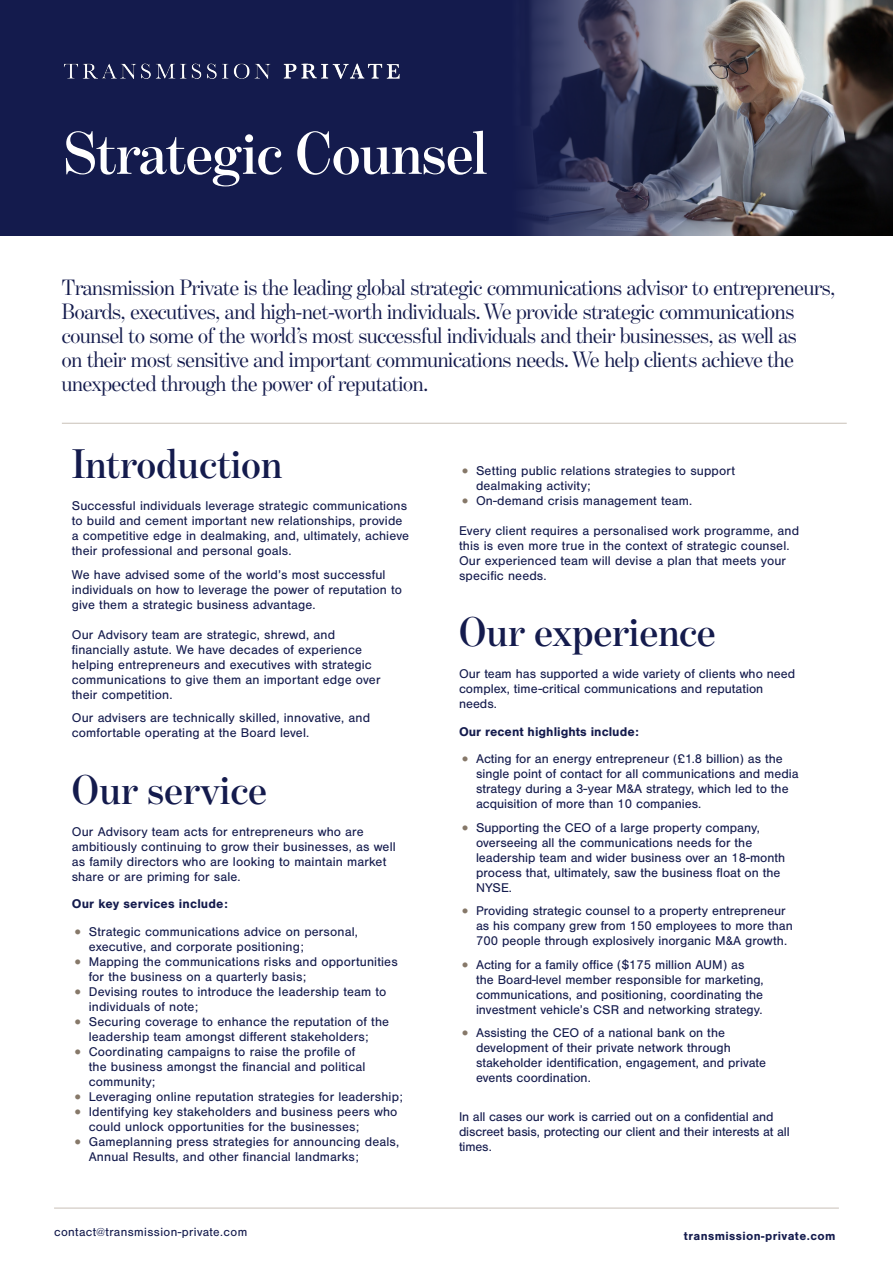
<style>
.page{position:relative;width:893px;height:1263px;background:#fff}
.page>*{position:absolute;margin:0;border:0;box-sizing:border-box;transform-origin:0 0}
.Heading{font:600 61.35px "Benton Mod Disp";color:#fff}
.Bullets{font:600 42px "Benton Mod Disp";letter-spacing:.01em;color:#141b4d}
.Body_copy{font:22.5px/24px "Benton Mod Disp";letter-spacing:-.01em;color:#141b4d}
.Bullets-2{font:13.2px/15px "Nimbus San";letter-spacing:.01em;color:#141b4d}
.Bullets-3{font:13.2px/15px "Nimbus San";letter-spacing:-.01em;color:#141b4d}
.Bullets-4{font:700 13.2px "Nimbus San";letter-spacing:.005em;color:#141b4d}
.Body_copy-2{font:12.3px "Nimbus San";letter-spacing:.03em;color:#141b4d}
.Body_copy-3{font:700 12.3px "Nimbus San";letter-spacing:.03em;color:#141b4d}
.s1{font-size:18px;color:#867869}
</style>
<div class="page">
<hr style="left:54px;top:1208px;width:785px;height:1px;background:#c8c0b7">
<img style="left:749px;top:0;width:144px;height:236px">
<svg style="left:0;top:0;width:749px;height:236px;fill:#141b4d"></svg>
<hr style="left:62px;top:423px;width:785px;height:1px;background:#c8c0b7">
<img style="left:63px;top:54px;width:346px;height:32px">
<p class="Heading" style="left:63px;top:119px;width:426px">Strategic Counsel</p>
<p class="Body_copy" style="left:62px;top:275px;width:775px">Transmission Private is the leading global strategic communications advisor to entrepreneurs, Boards, executives, and high-net-worth individuals. We provide strategic communications counsel to some of the world’s most successful individuals and their businesses, as well as<br>on their most sensitive and important communications needs. We help clients achieve the unexpected through the power of reputation.</p>
<p class="Bullets" style="left:72px;top:441px;width:211px">Introduction</p>
<p class="Bullets-2" style="left:72px;top:499px;width:339px">Successful individuals leverage strategic communications to build and cement important new relationships, provide a competitive edge in dealmaking, and, ultimately, achieve their professional and personal goals.</p>
<p class="Bullets-2" style="left:72px;top:567px;width:332px">We have advised some of the world’s most successful individuals on how to leverage the power of reputation to give them a strategic business advantage.</p>
<p class="Bullets-2" style="left:72px;top:627px;width:310px">Our Advisory team are strategic, shrewd, and financially astute. We have decades of experience helping entrepreneurs and executives with strategic communications to give them an important edge over their competition.</p>
<p class="Bullets-2" style="left:72px;top:711px;width:300px">Our advisers are technically skilled, innovative, and comfortable operating at the Board level.</p>
<p class="Bullets" style="left:72px;top:766px;width:196px">Our service</p>
<p class="Bullets-2" style="left:72px;top:824px;width:325px">Our Advisory team acts for entrepreneurs who are ambitiously continuing to grow their businesses, as well as family directors who are looking to maintain market share or are priming for sale.</p>
<p class="Bullets-4" style="left:72px;top:896px;width:158px">Our key services include:</p>
<p class="Bullets-2" style="left:89px;top:924px;width:271px;text-indent:-17px"><span class="s1">•</span> Strategic communications advice on personal, executive, and corporate positioning;</p>
<p class="Bullets-2" style="left:89px;top:954px;width:310px;text-indent:-17px"><span class="s1">•</span> Mapping the communications risks and opportunities for the business on a quarterly basis;</p>
<p class="Bullets-2" style="left:89px;top:984px;width:299px;text-indent:-17px"><span class="s1">•</span> Devising routes to introduce the leadership team to individuals of note;</p>
<p class="Bullets-2" style="left:72px;top:1014px;width:319px;text-align:center"><span class="s1">•</span> Securing coverage to enhance the reputation of the leadership team amongst different stakeholders;</p>
<p class="Bullets-2" style="left:89px;top:1044px;width:278px;text-indent:-17px"><span class="s1">•</span> Coordinating campaigns to raise the profile of the business amongst the financial and political community;</p>
<p class="Bullets-2" style="left:72px;top:1089px;width:333px"><span class="s1">•</span> Leveraging online reputation strategies for leadership;</p>
<p class="Bullets-2" style="left:89px;top:1104px;width:310px;text-indent:-17px"><span class="s1">•</span> Identifying key stakeholders and business peers who could unlock opportunities for the businesses;</p>
<p class="Bullets-2" style="left:89px;top:1134px;width:312px;text-indent:-17px"><span class="s1">•</span> Gameplanning press strategies for announcing deals,<br>Annual Results, and other financial landmarks;</p>
<p class="Bullets-2" style="left:476px;top:463px;width:261px;text-indent:-17px"><span class="s1">•</span> Setting public relations strategies to support dealmaking activity;</p>
<p class="Bullets-2" style="left:459px;top:493px;width:235px"><span class="s1">•</span> On-demand crisis management team.</p>
<p class="Bullets-2" style="left:459px;top:523px;width:342px">Every client requires a personalised work programme, and this is even more true in the context of strategic counsel.<br>Our experienced team will devise a plan that meets your specific needs.</p>
<p class="Bullets" style="left:459px;top:608px;width:258px">Our experience</p>
<p class="Bullets-2" style="left:459px;top:666px;width:338px">Our team has supported a wide variety of clients who need complex, time-critical communications and reputation needs.</p>
<p class="Bullets-4" style="left:459px;top:724px;width:181px">Our recent highlights include:</p>
<p class="Bullets-2" style="left:476px;top:752px;width:324px;text-indent:-17px"><span class="s1">•</span> Acting for an energy entrepreneur (£1.8 billion) as the single point of contact for all communications and media strategy during a 3-year M&amp;A strategy, which led to the acquisition of more than 10 companies.</p>
<p class="Bullets-2" style="left:476px;top:820px;width:311px;text-indent:-17px"><span class="s1">•</span> Supporting the CEO of a large property company, overseeing all the communications needs for the leadership team and wider business over an 18-month process that, ultimately, saw the business float on the NYSE.</p>
<p class="Bullets-2" style="left:476px;top:904px;width:318px;text-indent:-17px"><span class="s1">•</span> Providing strategic counsel to a property entrepreneur as his company grew from 150 employees to more than<br>700 people through explosively inorganic M&amp;A growth.</p>
<p class="Bullets-2" style="left:476px;top:957px;width:289px;text-indent:-17px"><span class="s1">•</span> Acting for a family office ($175 million AUM) as the Board-level member responsible for marketing, communications, and positioning, coordinating the investment vehicle’s CSR and networking strategy.</p>
<p class="Bullets-2" style="left:476px;top:1026px;width:292px;text-indent:-17px"><span class="s1">•</span> Assisting the CEO of a national bank on the development of their private network through stakeholder identification, engagement, and private events coordination.</p>
<p class="Bullets-3" style="left:459px;top:1109px;width:332px">In all cases our work is carried out on a confidential and discreet basis, protecting our client and their interests at all times.</p>
<p class="Body_copy-2" style="left:54px;top:1225px;width:195px">contact@transmission-private.com</p>
<p class="Body_copy-3" style="left:684px;top:1229px;width:153px">transmission-private.com</p>
</div>
